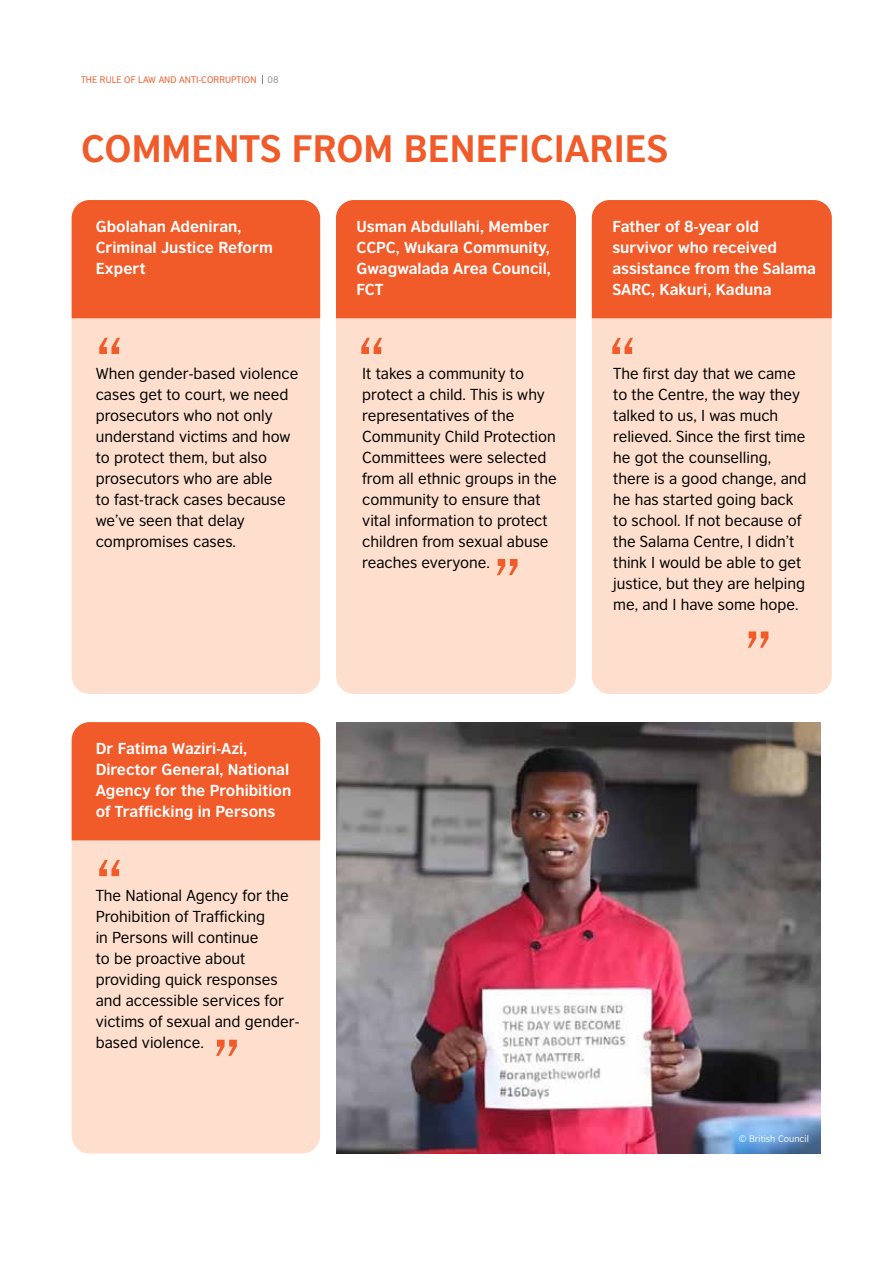
<style>
.page{position:relative;width:893px;height:1263px;background:#fff}
.page>*{position:absolute;margin:0;border:0;box-sizing:border-box;transform-origin:0 0}
.t1{font:72px "British Council Sans";color:#f15a29}
.t2{font:700 36px "British Council Sans";color:#f15a29}
.t3{font:15px/21px "British Council Sans";color:#000}
.t4{font:700 15px/21px "British Council Sans";color:#fff}
.t5{font:9px "British Council Sans";color:#f15a29}
.t6{font:9px "British Council Sans";color:#f5faf0}
.s1{color:#8e9193}
</style>
<div class="page">
<div style="left:72px;top:722px;width:248px;height:431px;background:#fedfce;border-radius:18px"></div>
<div style="left:72px;top:200px;width:248px;height:494px;background:#fedfce;border-radius:18px"></div>
<div style="left:72px;top:200px;width:248px;height:118px;background:#f15a29"></div>
<div style="left:72px;top:722px;width:248px;height:118px;background:#f15a29"></div>
<div style="left:336px;top:200px;width:240px;height:494px;background:#fedfce;border-radius:18px"></div>
<div style="left:592px;top:200px;width:240px;height:494px;background:#fedfce;border-radius:18px"></div>
<div style="left:336px;top:200px;width:240px;height:118px;background:#f15a29"></div>
<div style="left:592px;top:200px;width:240px;height:118px;background:#f15a29"></div>
<img style="left:336px;top:722px;width:485px;height:431px">
<p class="t5" style="left:81px;top:72px;width:199px">THE RULE OF LAW AND ANTI-CORRUPTION <span class="s1">08</span></p>
<h2 class="t2" style="left:81px;top:117px;width:589px">COMMENTS FROM BENEFICIARIES</h2>
<p class="t4" style="left:96px;top:214px;width:178px">Gbolahan Adeniran,<br>Criminal Justice Reform<br>Expert</p>
<h1 class="t1" style="left:96px;top:306px;width:29px">“</h1>
<p class="t3" style="left:96px;top:361px;width:204px">When gender-based violence cases get to court, we need prosecutors who not only understand victims and how to protect them, but also prosecutors who are able<br>to fast-track cases because we’ve seen that delay compromises cases.</p>
<p class="t4" style="left:96px;top:736px;width:197px">Dr Fatima Waziri-Azi,<br>Director General, National<br>Agency for the Prohibition of Trafficking in Persons</p>
<h1 class="t1" style="left:96px;top:828px;width:29px">“</h1>
<p class="t3" style="left:96px;top:883px;width:205px">The National Agency for the<br>Prohibition of Trafficking<br>in Persons will continue<br>to be proactive about providing quick responses and accessible services for victims of sexual and gender&shy;based violence.</p>
<h1 class="t1" style="left:212px;top:1008px;width:29px">”</h1>
<p class="t4" style="left:357px;top:214px;width:196px;text-align:justify">Usman Abdullahi, Member CCPC, Wukara Community, Gwagwalada Area Council, FCT</p>
<p class="t4" style="left:612px;top:214px;width:205px">Father of 8-year old survivor who received assistance from the Salama<br>SARC, Kakuri, Kaduna</p>
<h1 class="t1" style="left:358px;top:306px;width:29px">“</h1>
<h1 class="t1" style="left:609px;top:306px;width:29px">“</h1>
<p class="t3" style="left:362px;top:361px;width:196px">It takes a community to protect a child. This is why representatives of the<br>Community Child Protection<br>Committees were selected from all ethnic groups in the community to ensure that vital information to protect children from sexual abuse reaches everyone.</p>
<p class="t3" style="left:613px;top:361px;width:195px">The first day that we came to the Centre, the way they talked to us, I was much relieved. Since the first time he got the counselling, there is a good change, and he has started going back to school. If not because of the Salama Centre, I didn’t think I would be able to get justice, but they are helping me, and I have some hope.</p>
<h1 class="t1" style="left:493px;top:527px;width:29px">”</h1>
<h1 class="t1" style="left:744px;top:600px;width:29px">”</h1>
<p class="t6" style="left:739px;top:1131px;width:71px">© British Council</p>
</div>
